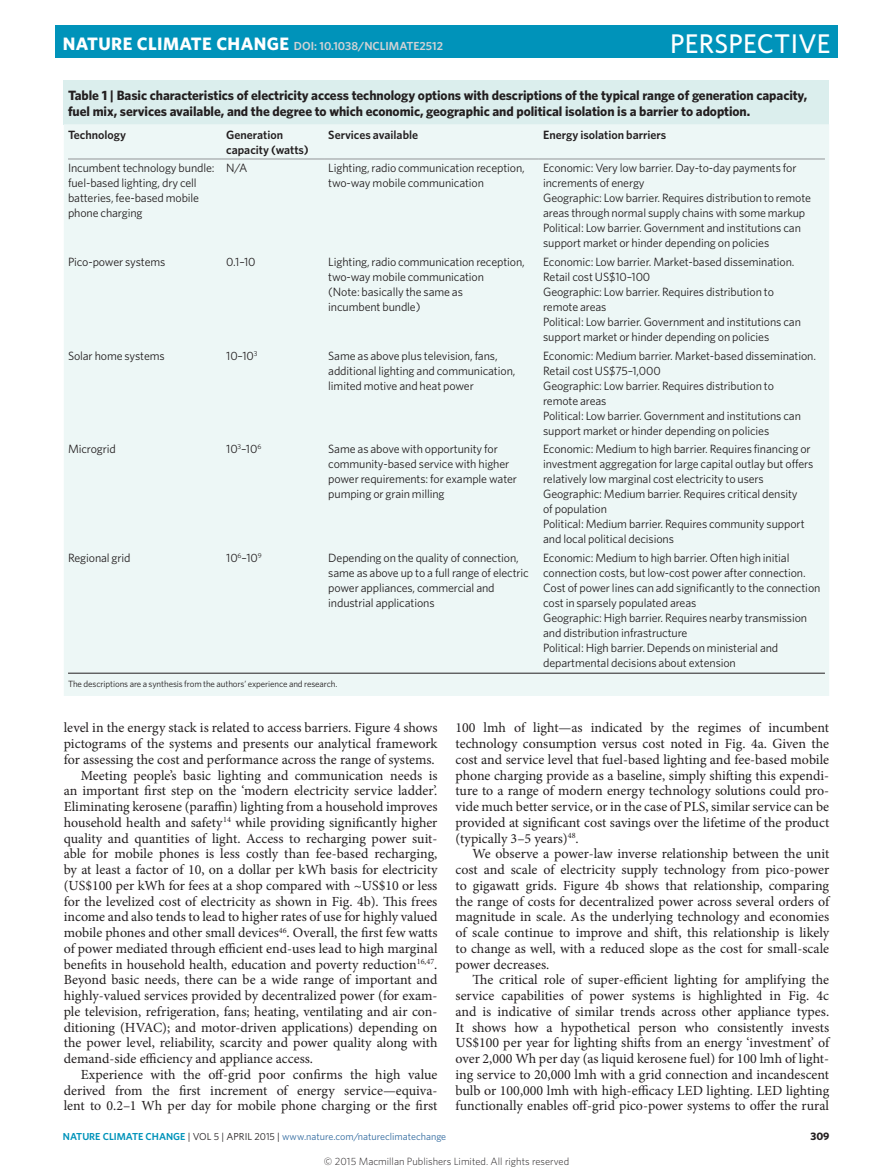
<style>
.page{position:relative;width:893px;height:1174px;background:#fff}
.page>*{position:absolute;margin:0;border:0;box-sizing:border-box;transform-origin:0 0}
.t1{font:500 27px "Whitney";letter-spacing:.01em;color:#fff}
.Body_text{font:13.95px/15.8px "Minion Pro";color:#231f20;text-align:justify}
.Box_Table_title{font:700 13.5px/15.8px "Whitney";letter-spacing:-.005em;color:#231f20}
.Table_body_text{font:12px/15px "Whitney";letter-spacing:-.01em;color:#231f20}
.Table_head_1{font:600 12px/15px "Whitney";color:#231f20}
.t2{font:600 11.7px "Whitney";color:#d1d2d4}
.t3{font:700 10.8px "Whitney";color:#231f20}
.t4{font:300 10.5px "Whitney";color:#231f20}
.t5{font:10.2px "Whitney";color:#316a9f}
.Table_footnote{font:9px "Whitney";letter-spacing:-.01em;color:#231f20}
.s1{font-weight:700;font-size:18px;color:#fff}
.s2{font-weight:600;color:#0093ba}
.s3{color:#231f20}
</style>
<div class="page">
<div style="left:64px;top:80px;width:765px;height:44px;background:#dbeeed"></div>
<div style="left:64px;top:124px;width:765px;height:572px;background:#edf7f6"></div>
<hr style="left:68px;top:159px;width:154px;height:1px;background:#939598">
<hr style="left:222px;top:159px;width:102px;height:1px;background:#939598">
<hr style="left:324px;top:159px;width:215px;height:1px;background:#939598">
<hr style="left:539px;top:159px;width:286px;height:1px;background:#939598">
<hr style="left:68px;top:673px;width:757px;height:1px;background:#231f20">
<div style="left:55px;top:25px;width:783px;height:33px;background:#0093ba"></div>
<p class="t2" style="left:63px;top:38px;width:382px"><span class="s1">NATURE CLIMATE CHANGE</span> DOI: 10.1038/NCLIMATE2512</p>
<h1 class="t1" style="left:670px;top:25px;width:162px">PERSPECTIVE</h1>
<p class="Box_Table_title" style="left:68px;top:87px;width:741px">Table 1 | Basic characteristics of electricity access technology options with descriptions of the typical range of generation capacity, fuel mix, services available, and the degree to which economic, geographic and political isolation is a barrier to adoption.</p>
<p class="Table_head_1" style="left:68px;top:127px;width:60px">Technology</p>
<p class="Table_head_1" style="left:226px;top:127px;width:84px">Generation capacity (watts)</p>
<p class="Table_head_1" style="left:328px;top:127px;width:91px">Services available</p>
<p class="Table_head_1" style="left:543px;top:127px;width:125px">Energy isolation barriers</p>
<p class="Table_body_text" style="left:68px;top:160px;width:148px">Incumbent technology bundle: fuel-based lighting, dry cell batteries, fee-based mobile phone charging</p>
<p class="Table_body_text" style="left:226px;top:160px;width:23px">N/A</p>
<p class="Table_body_text" style="left:328px;top:160px;width:198px">Lighting, radio communication reception, two-way mobile communication</p>
<p class="Table_body_text" style="left:543px;top:160px;width:255px">Economic: Very low barrier. Day-to-day payments for increments of energy</p>
<p class="Table_body_text" style="left:543px;top:190px;width:269px">Geographic: Low barrier. Requires distribution to remote areas through normal supply chains with some markup</p>
<p class="Table_body_text" style="left:543px;top:220px;width:259px">Political: Low barrier. Government and institutions can support market or hinder depending on policies</p>
<p class="Table_body_text" style="left:68px;top:254px;width:99px">Pico-power systems</p>
<p class="Table_body_text" style="left:226px;top:254px;width:31px">0.1–10</p>
<p class="Table_body_text" style="left:328px;top:254px;width:198px">Lighting, radio communication reception, two-way mobile communication</p>
<p class="Table_body_text" style="left:328px;top:284px;width:136px">(Note: basically the same as incumbent bundle)</p>
<p class="Table_body_text" style="left:543px;top:254px;width:253px">Economic: Low barrier. Market-based dissemination.<br>Retail cost US$10–100</p>
<p class="Table_body_text" style="left:543px;top:284px;width:232px">Geographic: Low barrier. Requires distribution to remote areas</p>
<p class="Table_body_text" style="left:543px;top:314px;width:259px">Political: Low barrier. Government and institutions can support market or hinder depending on policies</p>
<p class="Table_body_text" style="left:68px;top:348px;width:98px">Solar home systems</p>
<p class="Table_body_text" style="left:226px;top:348px;width:33px">10–10<sup>3</sup></p>
<p class="Table_body_text" style="left:328px;top:348px;width:189px">Same as above plus television, fans, additional lighting and communication, limited motive and heat power</p>
<p class="Table_body_text" style="left:543px;top:348px;width:274px">Economic: Medium barrier. Market-based dissemination.<br>Retail cost US$75–1,000</p>
<p class="Table_body_text" style="left:543px;top:378px;width:232px">Geographic: Low barrier. Requires distribution to remote areas</p>
<p class="Table_body_text" style="left:543px;top:408px;width:259px">Political: Low barrier. Government and institutions can support market or hinder depending on policies</p>
<p class="Table_body_text" style="left:68px;top:441px;width:49px">Microgrid</p>
<p class="Table_body_text" style="left:226px;top:441px;width:37px">10<sup>3</sup>–10<sup>6</sup></p>
<p class="Table_body_text" style="left:328px;top:441px;width:190px">Same as above with opportunity for community-based service with higher power requirements: for example water pumping or grain milling</p>
<p class="Table_body_text" style="left:543px;top:441px;width:272px">Economic: Medium to high barrier. Requires financing or investment aggregation for large capital outlay but offers relatively low marginal cost electricity to users</p>
<p class="Table_body_text" style="left:543px;top:486px;width:256px">Geographic: Medium barrier. Requires critical density of population</p>
<p class="Table_body_text" style="left:543px;top:516px;width:263px">Political: Medium barrier. Requires community support and local political decisions</p>
<p class="Table_body_text" style="left:68px;top:550px;width:64px">Regional grid</p>
<p class="Table_body_text" style="left:226px;top:550px;width:37px">10<sup>6</sup>–10<sup>9</sup></p>
<p class="Table_body_text" style="left:328px;top:550px;width:202px">Depending on the quality of connection, same as above up to a full range of electric power appliances, commercial and industrial applications</p>
<p class="Table_body_text" style="left:543px;top:550px;width:279px">Economic: Medium to high barrier. Often high initial connection costs, but low-cost power after connection.<br>Cost of power lines can add significantly to the connection cost in sparsely populated areas</p>
<p class="Table_body_text" style="left:543px;top:610px;width:265px">Geographic: High barrier. Requires nearby transmission and distribution infrastructure</p>
<p class="Table_body_text" style="left:543px;top:640px;width:237px">Political: High barrier. Depends on ministerial and departmental decisions about extension</p>
<p class="Table_footnote" style="left:68px;top:678px;width:271px">The descriptions are a synthesis from the authors’ experience and research.</p>
<p class="Body_text" style="left:64px;top:720px;width:375px">level in the energy stack is related to access barriers. Figure 4 shows pictograms of the systems and presents our analytical framework for assessing the cost and performance across the range of systems.</p>
<p class="Body_text" style="left:64px;top:767px;width:375px;text-indent:17px">Meeting people’s basic lighting and communication needs is an important first step on the ‘modern electricity service ladder’.<br>Eliminating kerosene (paraffin) lighting from a household improves household health and safety<sup>14</sup> while providing significantly higher quality and quantities of light. Access to recharging power suit&shy;able for mobile phones is less costly than fee-based recharging, by at least a factor of 10, on a dollar per kWh basis for electricity (US$100 per kWh for fees at a shop compared with ~US$10 or less for the levelized cost of electricity as shown in Fig. 4b). This frees income and also tends to lead to higher rates of use for highly valued mobile phones and other small devices<sup>46</sup>. Overall, the first few watts of power mediated through efficient end-uses lead to high marginal benefits in household health, education and poverty reduction<sup>16,47</sup>.<br>Beyond basic needs, there can be a wide range of important and highly-valued services provided by decentralized power (for exam&shy;ple television, refrigeration, fans; heating, ventilating and air con&shy;ditioning (HVAC); and motor-driven applications) depending on the power level, reliability, scarcity and power quality along with demand-side efficiency and appliance access.</p>
<p class="Body_text" style="left:64px;top:1066px;width:375px;text-indent:17px">Experience with the off-grid poor confirms the high value derived from the first increment of energy service—equiva&shy;lent to 0.2–1 Wh per day for mobile phone charging or the first</p>
<p class="Body_text" style="left:455px;top:720px;width:375px">100 lmh of light—as indicated by the regimes of incumbent technology consumption versus cost noted in Fig. 4a. Given the cost and service level that fuel-based lighting and fee-based mobile phone charging provide as a baseline, simply shifting this expendi&shy;ture to a range of modern energy technology solutions could pro&shy;vide much better service, or in the case of PLS, similar service can be provided at significant cost savings over the lifetime of the product (typically 3–5 years)<sup>48</sup>.</p>
<p class="Body_text" style="left:455px;top:846px;width:375px;text-indent:17px">We observe a power-law inverse relationship between the unit cost and scale of electricity supply technology from pico-power to gigawatt grids. Figure 4b shows that relationship, comparing the range of costs for decentralized power across several orders of magnitude in scale. As the underlying technology and economies of scale continue to improve and shift, this relationship is likely to change as well, with a reduced slope as the cost for small-scale power decreases.</p>
<p class="Body_text" style="left:455px;top:972px;width:375px;text-indent:17px">The critical role of super-efficient lighting for amplifying the service capabilities of power systems is highlighted in Fig. 4c and is indicative of similar trends across other appliance types.<br>It shows how a hypothetical person who consistently invests US$100 per year for lighting shifts from an energy ‘investment’ of over 2,000 Wh per day (as liquid kerosene fuel) for 100 lmh of light&shy;ing service to 20,000 lmh with a grid connection and incandescent bulb or 100,000 lmh with high-efficacy LED lighting. LED lighting functionally enables off-grid pico-power systems to offer the rural</p>
<p class="t5" style="left:63px;top:1129px;width:385px"><span class="s2">NATURE CLIMATE CHANGE</span> <span class="s3">| VOL 5 | APRIL 2015 |</span> www.nature.com/natureclimatechange</p>
<p class="t3" style="left:810px;top:1128px;width:21px">309</p>
<p class="t4" style="left:324px;top:1154px;width:247px">© 2015 Macmillan Publishers Limited. All rights reserved</p>
</div>
